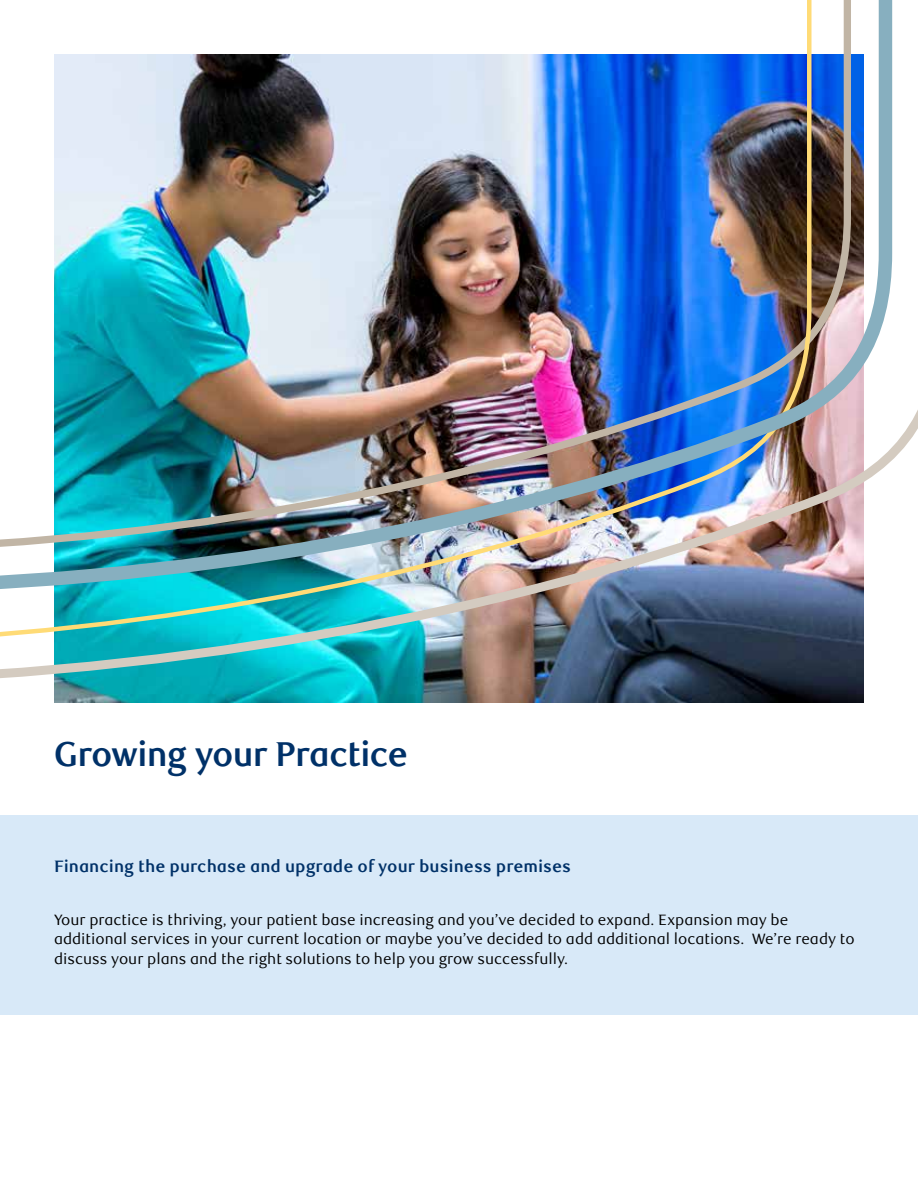
<style>
.page{position:relative;width:918px;height:1188px;background:#fff}
.page>*{position:absolute;margin:0;border:0;box-sizing:border-box;transform-origin:0 0}
.t1{font:700 34.5px "RBC Display";letter-spacing:-.015em;color:#003168}
.t2{font:700 16.5px "RBC Text";color:#003168}
.t3{font:15px/19.5px "RBC Text";color:#000}
</style>
<div class="page">
<div style="left:0;top:816px;width:918px;height:199px;background:#d8e9f8"></div>
<img style="left:54px;top:682px;width:810px;height:21px">
<img style="left:0;top:0;width:918px;height:682px">
<img style="left:0;top:0;width:892px;height:593px">
<h1 class="t1" style="left:54px;top:734px;width:355px">Growing your Practice</h1>
<p class="t2" style="left:54px;top:857px;width:519px">Financing the purchase and upgrade of your business premises</p>
<p class="t3" style="left:54px;top:910px;width:802px">Your practice is thriving, your patient base increasing and you’ve decided to expand. Expansion may be additional services in your current location or maybe you’ve decided to add additional locations. We’re ready to discuss your plans and the right solutions to help you grow successfully.</p>
</div>
